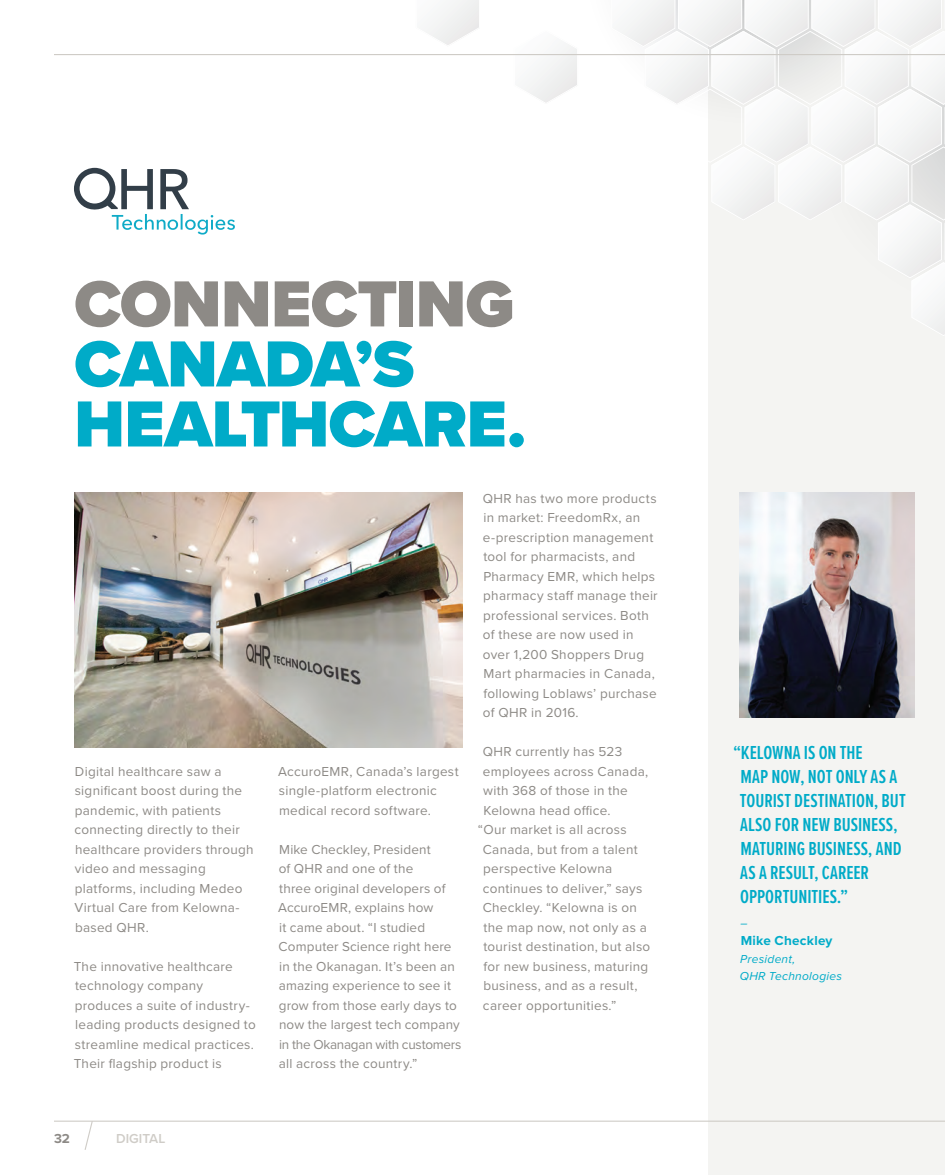
<style>
.page{position:relative;width:945px;height:1175px;background:#fff}
.page>*{position:absolute;margin:0;border:0;box-sizing:border-box;transform-origin:0 0}
.t1{font:900 67.5px/60px "Proxima Nova";letter-spacing:-.01em;color:#00abc8}
.t2{font:900 67.5px "Proxima Nova";letter-spacing:-.01em;color:#8d8a86}
.t3{font:600 19.5px/24px "Proxima Nova Ex Cn";color:#00abc8}
.t4{font:13.5px/19.5px "Proxima Nova";letter-spacing:.02em;color:#8d8a86}
.t5{font:700 13.5px "Proxima Nova";letter-spacing:.015em;color:#00abc8}
.t6{font:600 13.5px "Proxima Nova";color:#cfccc7}
.t7{font:700 13.5px "Proxima Nova";color:#8d8a86}
.t8{font:italic 12px/16.5px "Proxima Nova";letter-spacing:.02em;color:#00abc8}
</style>
<div class="page">
<svg style="left:84px;top:1121px;width:10px;height:29px"></svg>
<div style="left:708px;top:0;width:237px;height:1174px;background:#f4f4f2"></div>
<svg style="left:426px;top:0;width:53px;height:45px"></svg>
<svg style="left:515px;top:0;width:430px;height:336px"></svg>
<svg style="left:74px;top:168px;width:161px;height:66px"></svg>
<img style="left:739px;top:493px;width:175px;height:224px">
<img style="left:74px;top:493px;width:388px;height:254px">
<hr style="left:54px;top:1120px;width:891px;height:1px;background:#cfccc7">
<hr style="left:54px;top:54px;width:891px;height:1px;background:#cfccc7">
<h1 class="t2" style="left:74px;top:263px;width:442px">CONNECTING</h1>
<h1 class="t1" style="left:74px;top:338px;width:453px">CANADA’S<br>HEALTHCARE.</h1>
<p class="t4" style="left:74px;top:762px;width:181px">Digital healthcare saw a significant boost during the pandemic, with patients connecting directly to their healthcare providers through video and messaging platforms, including Medeo<br>Virtual Care from Kelowna&shy;based QHR.</p>
<p class="t4" style="left:74px;top:956px;width:184px">The innovative healthcare technology company produces a suite of industry&shy;leading products designed to streamline medical practices.<br>Their flagship product is</p>
<p class="t4" style="left:278px;top:761px;width:182px">AccuroEMR, Canada’s largest single-platform electronic medical record software.</p>
<p class="t4" style="left:278px;top:839px;width:185px">Mike Checkley, President<br>of QHR and one of the<br>three original developers of<br>AccuroEMR, explains how<br>it came about. “I studied<br>Computer Science right here in the Okanagan. It’s been an amazing experience to see it grow from those early days to now the largest tech company in the Okanagan with customers all across the country.”</p>
<p class="t4" style="left:483px;top:488px;width:177px">QHR has two more products in market: FreedomRx, an e-prescription management tool for pharmacists, and<br>Pharmacy EMR, which helps pharmacy staff manage their professional services. Both of these are now used in over 1,200 Shoppers Drug<br>Mart pharmacies in Canada, following Loblaws’ purchase of QHR in 2016.</p>
<p class="t4" style="left:483px;top:742px;width:141px">QHR currently has 523</p>
<p class="t4" style="left:483px;top:761px;width:167px">employees across Canada,</p>
<p class="t4" style="left:483px;top:781px;width:146px">with 368 of those in the</p>
<p class="t4" style="left:483px;top:800px;width:129px">Kelowna head office.</p>
<p class="t4" style="left:478px;top:820px;width:150px">“Our market is all across</p>
<p class="t4" style="left:483px;top:839px;width:157px">Canada, but from a talent</p>
<p class="t4" style="left:483px;top:859px;width:130px">perspective Kelowna</p>
<p class="t4" style="left:483px;top:878px;width:161px">continues to deliver,” says</p>
<p class="t4" style="left:483px;top:898px;width:156px">Checkley. “Kelowna is on</p>
<p class="t4" style="left:483px;top:917px;width:165px">the map now, not only as a</p>
<p class="t4" style="left:483px;top:937px;width:168px">tourist destination, but also</p>
<p class="t4" style="left:483px;top:956px;width:166px">for new business, maturing</p>
<p class="t4" style="left:483px;top:976px;width:156px">business, and as a result,</p>
<p class="t4" style="left:483px;top:995px;width:135px">career opportunities.”</p>
<p class="t7" style="left:54px;top:1130px;width:18px">32</p>
<p class="t6" style="left:116px;top:1130px;width:51px">DIGITAL</p>
<h2 class="t3" style="left:740px;top:740px;width:167px;text-indent:-7px">“KELOWNA IS ON THE<br>MAP NOW, NOT ONLY AS A<br>TOURIST DESTINATION, BUT<br>ALSO FOR NEW BUSINESS,<br>MATURING BUSINESS, AND<br>AS A RESULT, CAREER<br>OPPORTUNITIES.”</h2>
<p class="t8" style="left:741px;top:915px;width:9px">–</p>
<p class="t5" style="left:741px;top:932px;width:93px">Mike Checkley</p>
<p class="t8" style="left:740px;top:951px;width:104px">President,<br>QHR Technologies</p>
</div>
